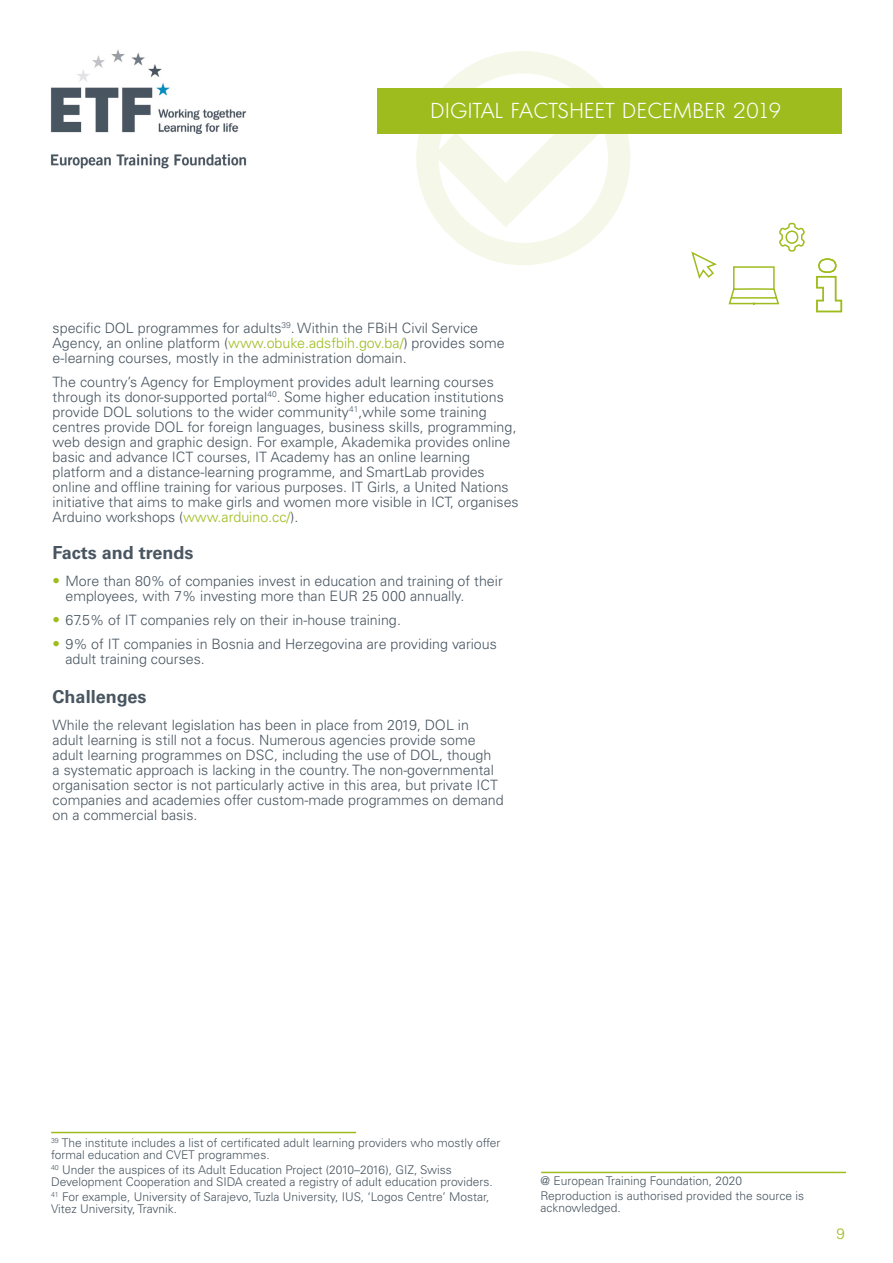
<style>
.page{position:relative;width:893px;height:1263px;background:#fff}
.page>*{position:absolute;margin:0;border:0;box-sizing:border-box;transform-origin:0 0}
.t1{font:300 21px "Montreal TS";letter-spacing:.05em;color:#fff}
.t2{font:700 18px "Univers LTCYR 65";color:#495661}
.t3{font:300 15px "Univers LTCYR 45";color:#9ebc1d}
.t4{font:300 14.25px/15px "Univers LTCYR 45";color:#495661}
.t5{font:300 12px/12px "Univers LTCYR 45";color:#495661}
.s1{color:#9ebc1d}
.s2{font-size:15px;color:#9ebc1d}
</style>
<div class="page">
<svg style="left:416px;top:51px;width:214px;height:214px"></svg>
<div style="left:378px;top:88px;width:464px;height:45px;background:#9ebc1d"></div>
<svg style="left:691px;top:251px;width:26px;height:28px"></svg>
<svg style="left:779px;top:222px;width:26px;height:30px"></svg>
<svg style="left:728px;top:266px;width:52px;height:39px"></svg>
<svg style="left:816px;top:275px;width:27px;height:38px"></svg>
<div style="left:818px;top:258px;width:18px;height:15px;border:2px solid #9ebc1d;border-radius:50%"></div>
<img style="left:51px;top:50px;width:196px;height:119px">
<hr style="left:51px;top:1132px;width:305px;height:1px;background:#9ebc1d">
<hr style="left:541px;top:1172px;width:305px;height:1px;background:#9ebc1d">
<h1 class="t1" style="left:431px;top:98px;width:352px">DIGITAL FACTSHEET DECEMBER 2019</h1>
<p class="t4" style="left:53px;top:320px;width:454px">specific DOL programmes for adults<sup>39</sup>. Within the FBiH Civil Service<br>Agency, an online platform (<span class="s1">www.obuke.adsfbih.gov.ba/</span>) provides some e-learning courses, mostly in the administration domain.</p>
<p class="t4" style="left:53px;top:374px;width:468px">The country’s Agency for Employment provides adult learning courses through its donor-supported portal<sup>40</sup>. Some higher education institutions provide DOL solutions to the wider community<sup>41</sup>,while some training centres provide DOL for foreign languages, business skills, programming, web design and graphic design. For example, Akademika provides online basic and advance ICT courses, IT Academy has an online learning platform and a distance-learning programme, and SmartLab provides online and offline training for various purposes. IT Girls, a United Nations initiative that aims to make girls and women more visible in ICT, organises Arduino workshops (<span class="s1">www.arduino.cc/</span>).</p>
<p class="t2" style="left:53px;top:540px;width:142px">Facts and trends</p>
<p class="t4" style="left:65px;top:573px;width:439px;text-indent:-13px"><span class="s2">•</span> More than 80% of companies invest in education and training of their employees, with 7% investing more than EUR 25 000 annually.</p>
<p class="t4" style="left:53px;top:612px;width:350px"><span class="s2">•</span> 67.5% of IT companies rely on their in-house training.</p>
<p class="t4" style="left:65px;top:636px;width:433px;text-indent:-13px"><span class="s2">•</span> 9% of IT companies in Bosnia and Herzegovina are providing various adult training courses.</p>
<p class="t2" style="left:53px;top:684px;width:95px">Challenges</p>
<p class="t4" style="left:53px;top:717px;width:453px">While the relevant legislation has been in place from 2019, DOL in<br>adult learning is still not a focus. Numerous agencies provide some adult learning programmes on DSC, including the use of DOL, though<br>a systematic approach is lacking in the country. The non-governmental organisation sector is not particularly active in this area, but private ICT companies and academies offer custom-made programmes on demand on a commercial basis.</p>
<p class="t5" style="left:51px;top:1136px;width:451px"><sup>39</sup> The institute includes a list of certificated adult learning providers who mostly offer formal education and CVET programmes.</p>
<p class="t5" style="left:51px;top:1163px;width:443px"><sup>40</sup> Under the auspices of its Adult Education Project (2010–2016), GIZ, Swiss<br>Development Cooperation and SIDA created a registry of adult education providers.</p>
<p class="t5" style="left:51px;top:1190px;width:440px"><sup>41</sup> For example, University of Sarajevo, Tuzla University, IUS, ‘Logos Centre’ Mostar,<br>Vitez University, Travnik.</p>
<p class="t5" style="left:540px;top:1174px;width:265px;line-height:14.1px">@ European Training Foundation, 2020<br>Reproduction is authorised provided the source is</p>
<p class="t5" style="left:540px;top:1201px;width:82px">acknowledged.</p>
<p class="t3" style="left:837px;top:1223px;width:10px">9</p>
</div>
